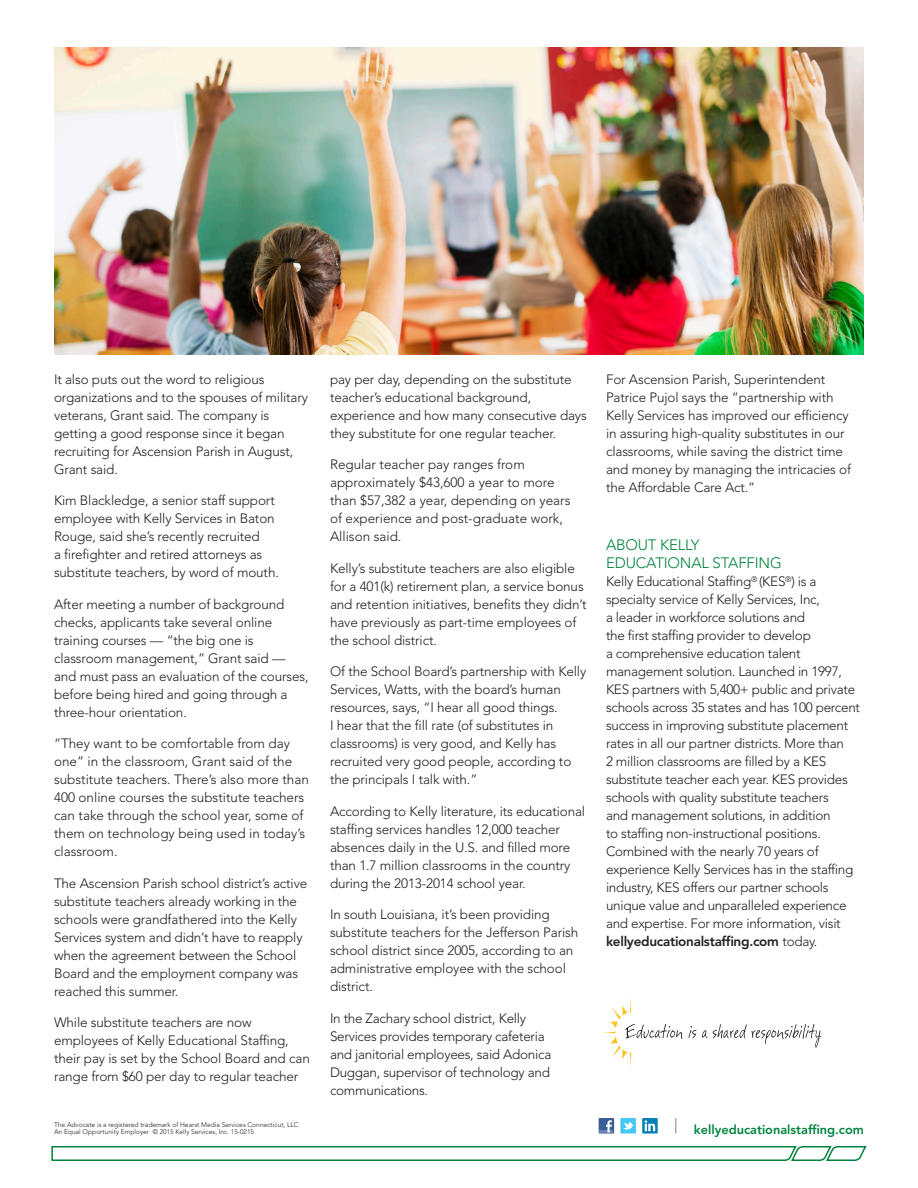
<style>
.page{position:relative;width:918px;height:1188px;background:#fff}
.page>*{position:absolute;margin:0;border:0;box-sizing:border-box;transform-origin:0 0}
.t1{font:300 15px/18px "Avenir LT Std";letter-spacing:-.01em;color:#00843d}
.t2{font:300 13.5px/18px "Avenir LT Std";letter-spacing:-.01em;color:#231f20}
.t3{font:800 12.75px "Avenir LT Std";color:#00843d}
.t4{font:300 6.75px "Avenir LT Std";color:#231f20}
.s1{font-weight:800}
</style>
<div class="page">
<svg style="left:51px;top:1146px;width:816px;height:15px"></svg>
<svg style="left:603px;top:995px;width:218px;height:75px"></svg>
<svg style="left:642px;top:1118px;width:16px;height:16px"></svg>
<svg style="left:599px;top:1118px;width:15px;height:16px"></svg>
<svg style="left:600px;top:1120px;width:13px;height:12px"></svg>
<div style="left:620px;top:1118px;width:16px;height:16px;background:#45c8f4"></div>
<svg style="left:623px;top:1122px;width:11px;height:8px"></svg>
<svg style="left:645px;top:1120px;width:10px;height:11px"></svg>
<svg style="left:675px;top:1118px;width:1px;height:16px"></svg>
<img style="left:54px;top:48px;width:810px;height:306px">
<p class="t2" style="left:54px;top:370px;width:256px">It also puts out the word to religious organizations and to the spouses of military veterans, Grant said. The company is getting a good response since it began recruiting for Ascension Parish in August, Grant said.</p>
<p class="t2" style="left:54px;top:492px;width:226px">Kim Blackledge, a senior staff support employee with Kelly Services in Baton Rouge, said she’s recently recruited<br>a firefighter and retired attorneys as substitute teachers, by word of mouth.</p>
<p class="t2" style="left:54px;top:595px;width:256px">After meeting a number of background checks, applicants take several online training courses — “the big one is classroom management,” Grant said — and must pass an evaluation of the courses, before being hired and going through a three-hour orientation.</p>
<p class="t2" style="left:54px;top:735px;width:256px">“They want to be comfortable from day one” in the classroom, Grant said of the substitute teachers. There’s also more than 400 online courses the substitute teachers can take through the school year, some of them on technology being used in today’s classroom.</p>
<p class="t2" style="left:54px;top:874px;width:255px">The Ascension Parish school district’s active substitute teachers already working in the schools were grandfathered into the Kelly Services system and didn’t have to reapply when the agreement between the School Board and the employment company was reached this summer.</p>
<p class="t2" style="left:54px;top:1014px;width:257px">While substitute teachers are now employees of Kelly Educational Staffing, their pay is set by the School Board and can range from $60 per day to regular teacher</p>
<p class="t4" style="left:54px;top:1120px;width:246px">The Advocate is a registered trademark of Hearst Media Services Connecticut, LLC</p>
<p class="t4" style="left:54px;top:1128px;width:202px">An Equal Opportunity Employer © 2015 Kelly Services, Inc. 15-0215</p>
<p class="t2" style="left:330px;top:370px;width:258px">pay per day, depending on the substitute teacher’s educational background, experience and how many consecutive days they substitute for one regular teacher.</p>
<p class="t2" style="left:330px;top:456px;width:242px">Regular teacher pay ranges from approximately $43,600 a year to more than $57,382 a year, depending on years of experience and post-graduate work,<br>Allison said.</p>
<p class="t2" style="left:330px;top:559px;width:258px">Kelly’s substitute teachers are also eligible for a 401(k) retirement plan, a service bonus and retention initiatives, benefits they didn’t have previously as part-time employees of the school district.</p>
<p class="t2" style="left:330px;top:663px;width:258px">Of the School Board’s partnership with Kelly Services, Watts, with the board’s human resources, says, “I hear all good things.<br>I hear that the fill rate (of substitutes in classrooms) is very good, and Kelly has recruited very good people, according to the principals I talk with.”</p>
<p class="t2" style="left:330px;top:802px;width:257px">According to Kelly literature, its educational staffing services handles 12,000 teacher absences daily in the U.S. and filled more than 1.7 million classrooms in the country during the 2013-2014 school year.</p>
<p class="t2" style="left:330px;top:906px;width:250px">In south Louisiana, it’s been providing substitute teachers for the Jefferson Parish school district since 2005, according to an administrative employee with the school district.</p>
<p class="t2" style="left:330px;top:1009px;width:223px">In the Zachary school district, Kelly Services provides temporary cafeteria and janitorial employees, said Adonica Duggan, supervisor of technology and communications.</p>
<p class="t2" style="left:606px;top:370px;width:247px">For Ascension Parish, Superintendent Patrice Pujol says the “partnership with Kelly Services has improved our efficiency in assuring high-quality substitutes in our classrooms, while saving the district time and money by managing the intricacies of the Affordable Care Act.”</p>
<p class="t1" style="left:606px;top:536px;width:177px">ABOUT KELLY<br>EDUCATIONAL STAFFING</p>
<p class="t2" style="left:606px;top:573px;width:256px">Kelly Educational Staffing<sup>®</sup> (KES<sup>®</sup>) is a specialty service of Kelly Services, Inc,<br>a leader in workforce solutions and<br>the first staffing provider to develop<br>a comprehensive education talent management solution. Launched in 1997, KES partners with 5,400+ public and private schools across 35 states and has 100 percent success in improving substitute placement rates in all our partner districts. More than<br>2 million classrooms are filled by a KES substitute teacher each year. KES provides schools with quality substitute teachers<br>and management solutions, in addition<br>to staffing non-instructional positions.<br>Combined with the nearly 70 years of experience Kelly Services has in the staffing industry, KES offers our partner schools unique value and unparalleled experience and expertise. For more information, visit <span class="s1">kellyeducationalstaffing.com</span> today.</p>
<p class="t3" style="left:694px;top:1122px;width:172px">kellyeducationalstaffing.com</p>
</div>
